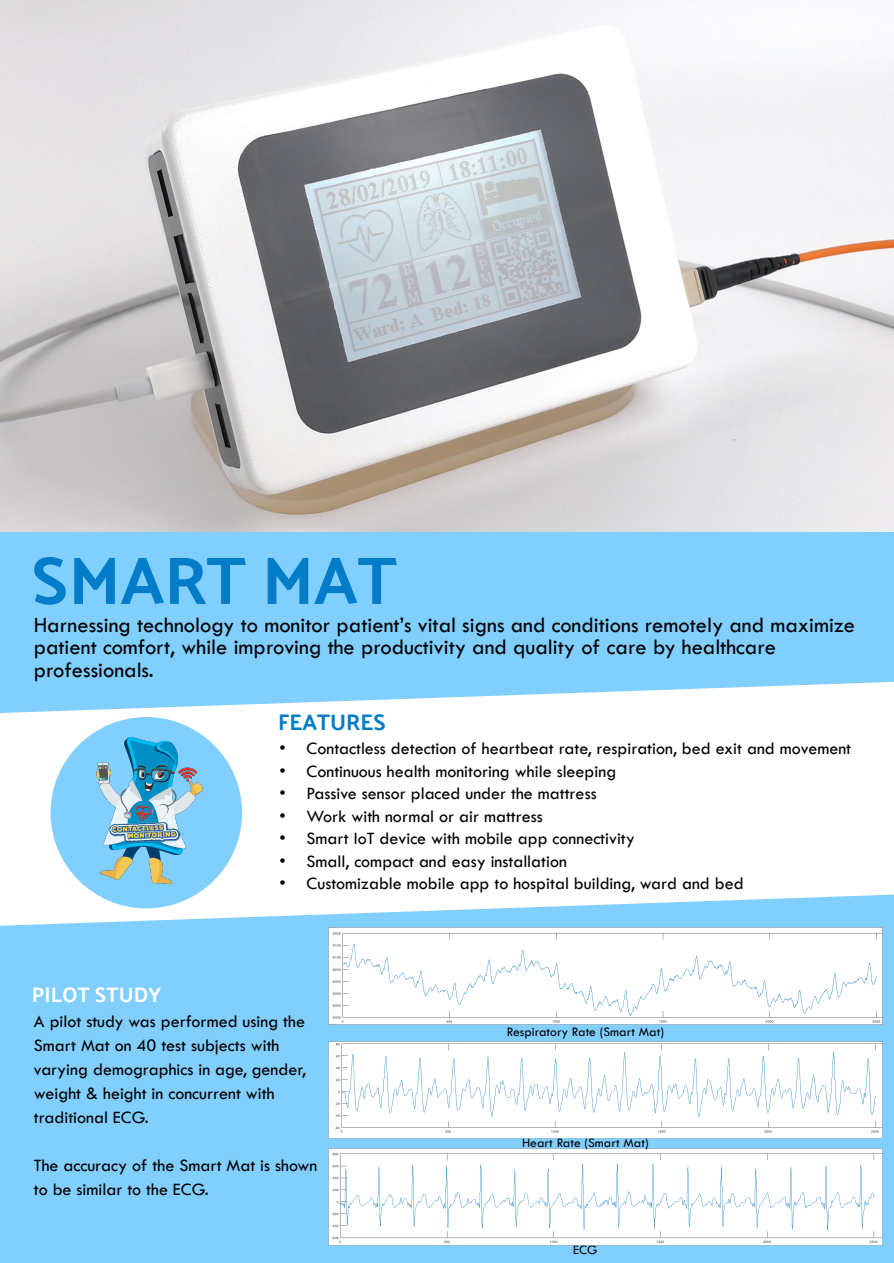
<style>
.page{position:relative;width:894px;height:1263px;background:#fff}
.page>*{position:absolute;margin:0;border:0;box-sizing:border-box;transform-origin:0 0}
.t1{font:700 67.5px "Palanquin";color:#007cc8}
.t2{font:22.5px/22.5px "Tw Cen";color:#000}
.t3{font:700 22.5px "Palanquin";color:#007cc8}
.t4{font:700 21px "Palanquin";color:#fff}
.t5{font:18px/24px "Tw Cen";color:#000}
.t6{font:13.5px "Tw Cen";color:#000}
</style>
<div class="page">
<div style="left:0;top:0;width:893px;height:1263px;background:#80cfff"></div>
<img style="left:329px;top:1148px;width:553px;height:98px">
<img style="left:329px;top:1041px;width:553px;height:98px">
<img style="left:329px;top:929px;width:553px;height:96px">
<svg style="left:0;top:681px;width:893px;height:248px;fill:#fff"></svg>
<div style="left:51px;top:717px;width:191px;height:191px;background:#80cfff;border-radius:50%"></div>
<img style="left:80px;top:711px;width:132px;height:186px">
<img style="left:0;top:0;width:893px;height:531px">
<h1 class="t1" style="left:31px;top:552px;width:367px">SMART MAT</h1>
<p class="t2" style="left:34px;top:615px;width:822px">Harnessing technology to monitor patient’s vital signs and conditions remotely and maximize patient comfort, while improving the productivity and quality of care by healthcare professionals.</p>
<p class="t3" style="left:278px;top:712px;width:109px">FEATURES</p>
<p class="t4" style="left:32px;top:986px;width:131px">PILOT STUDY</p>
<p class="t5" style="left:279px;top:738px;width:573px">• Contactless detection of heartbeat rate, respiration, bed exit and movement</p>
<p class="t5" style="left:279px;top:760px;width:338px">• Continuous health monitoring while sleeping</p>
<p class="t5" style="left:279px;top:783px;width:318px">• Passive sensor placed under the mattress</p>
<p class="t5" style="left:279px;top:805px;width:265px">• Work with normal or air mattress</p>
<p class="t5" style="left:279px;top:828px;width:356px">• Smart IoT device with mobile app connectivity</p>
<p class="t5" style="left:279px;top:850px;width:289px">• Small, compact and easy installation</p>
<p class="t5" style="left:279px;top:873px;width:465px">• Customizable mobile app to hospital building, ward and bed</p>
<p class="t5" style="left:34px;top:1010px;width:274px">A pilot study was performed using the<br>Smart Mat on 40 test subjects with varying demographics in age, gender, weight &amp; height in concurrent with traditional ECG.</p>
<p class="t5" style="left:34px;top:1154px;width:285px">The accuracy of the Smart Mat is shown to be similar to the ECG.</p>
<p class="t6" style="left:506px;top:1026px;width:159px">Respiratory Rate (Smart Mat)</p>
<p class="t6" style="left:522px;top:1138px;width:128px">Heart Rate (Smart Mat)</p>
<p class="t6" style="left:573px;top:1245px;width:26px">ECG</p>
</div>
